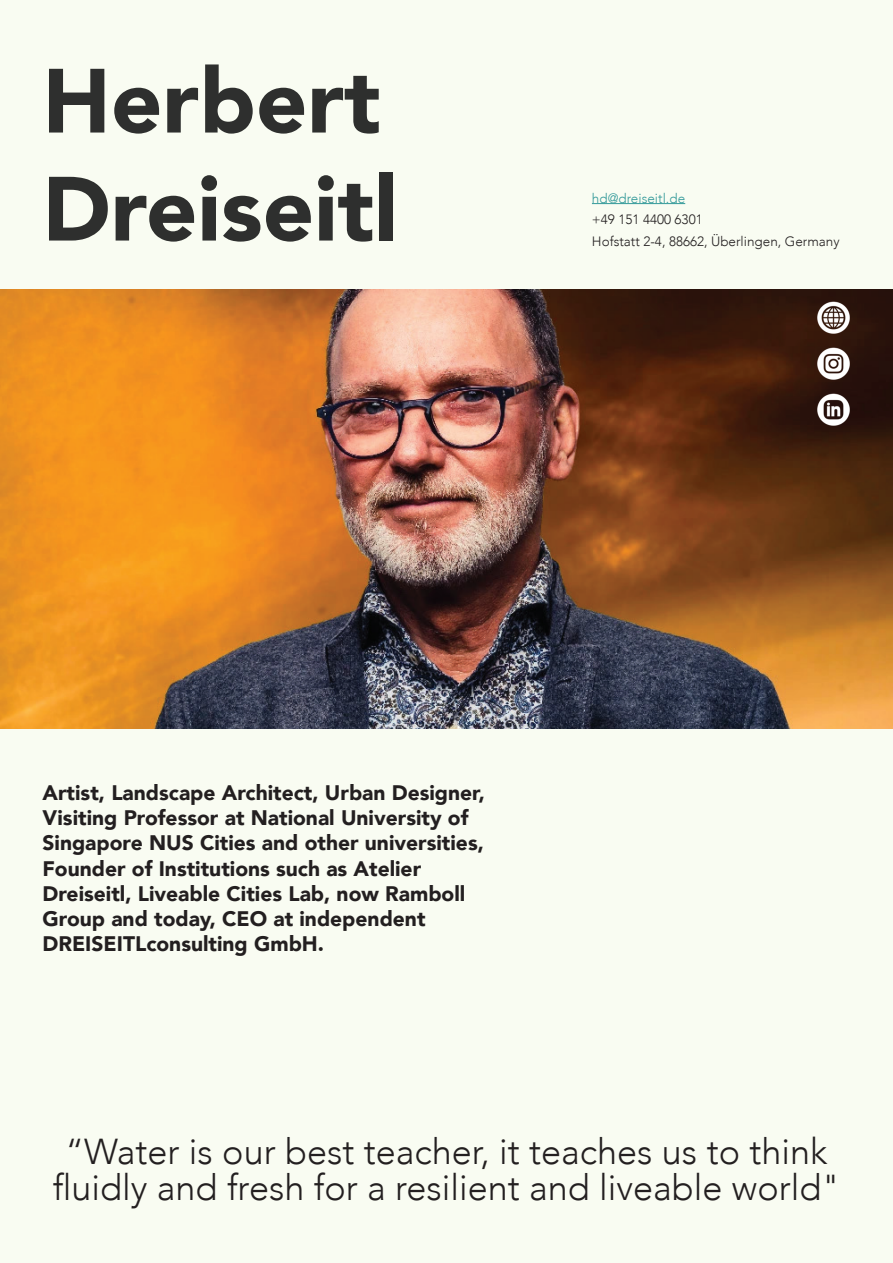
<style>
.page{position:relative;width:893px;height:1263px;background:#f9fcf2}
.page>*{position:absolute;margin:0;border:0;box-sizing:border-box;transform-origin:0 0}
.t1{font:900 90px/108px "Avenir";color:#2e2f2e}
.t2{font:300 36px/36px "Avenir";color:#231f20;text-align:center}
.t3{font:900 21px/25.2px "Avenir";color:#231f20}
.t4{font:300 13.5px/21.6px "Avenir";color:#231f20}
.t5{font:300 13.5px "Avenir";color:#329999}
</style>
<div class="page">
<img style="left:0;top:289px;width:893px;height:440px">
<hr style="left:592px;top:203px;width:93px;height:1px;background:#329999">
<img style="left:817px;top:301px;width:33px;height:35px">
<img style="left:817px;top:347px;width:33px;height:35px">
<img style="left:817px;top:392px;width:33px;height:36px">
<h1 class="t1" style="left:43px;top:45px;width:357px">Herbert<br>Dreiseitl</h1>
<p class="t5" style="left:592px;top:190px;width:95px">hd@dreiseitl.de</p>
<p class="t4" style="left:592px;top:209px;width:249px">+49 151 4400 6301<br>Hofstatt 2-4, 88662, Überlingen, Germany</p>
<p class="t3" style="left:43px;top:779px;width:444px">Artist, Landscape Architect, Urban Designer, Visiting Professor at National University of Singapore NUS Cities and other universities, Founder of Institutions such as Atelier Dreiseitl, Liveable Cities Lab, now Ramboll Group and today, CEO at independent DREISEITLconsulting GmbH.</p>
<h2 class="t2" style="left:53px;top:1133px;width:789px">“Water is our best teacher, it teaches us to think fluidly and fresh for a resilient and liveable world"</h2>
</div>
